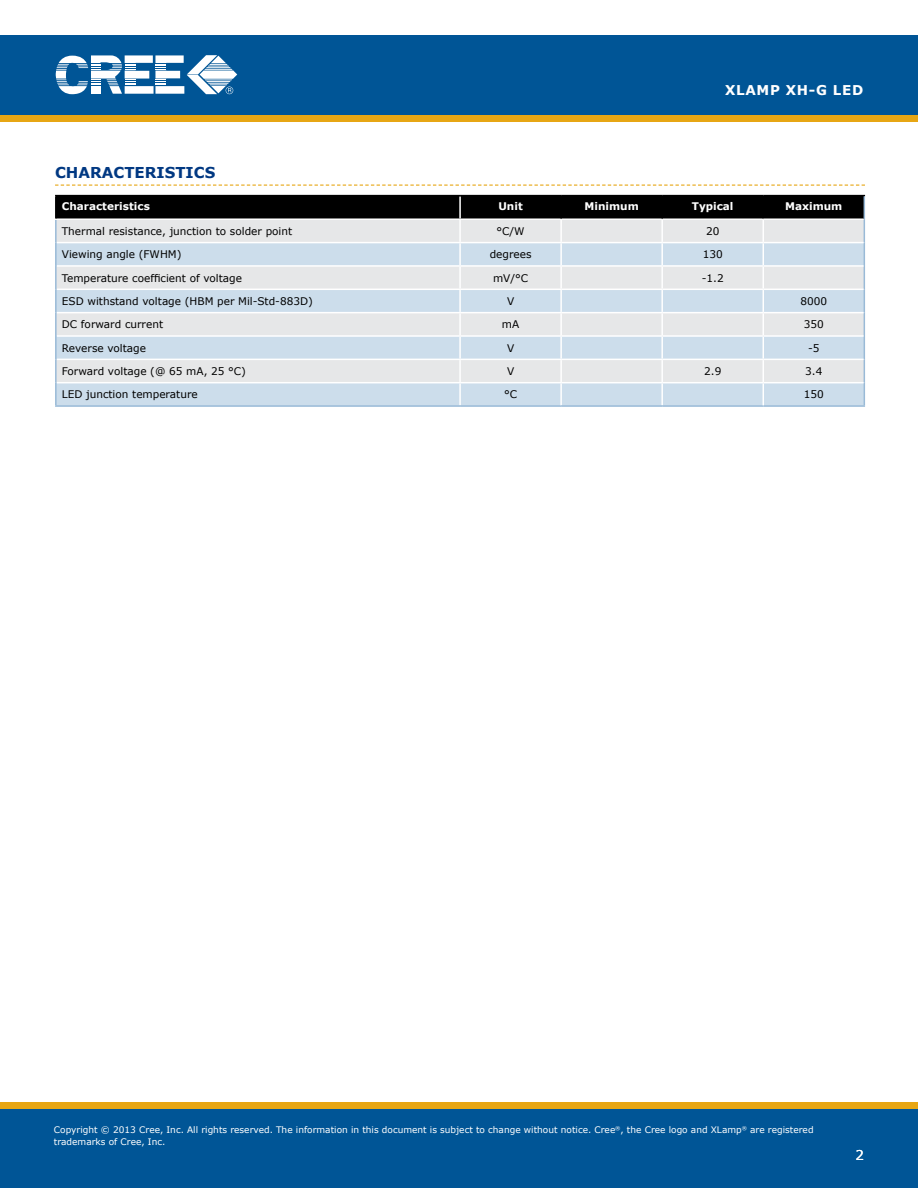
<style>
.page{position:relative;width:918px;height:1188px;background:#fff}
.page>*{position:absolute;margin:0;border:0;box-sizing:border-box;transform-origin:0 0}
.t1{font:700 15px "Verdana";color:#003882}
.t2{font:700 13.5px "Verdana";letter-spacing:.05em;color:#fff}
.t3{font:13.5px "Verdana";color:#fff}
.t4{font:10.5px "Verdana";color:#000}
.t5{font:700 10.5px "Verdana";color:#fff}
.t6{font:9px/12px "Verdana";color:#fff}
</style>
<div class="page">
<div style="left:0;top:115px;width:918px;height:7px;background:#e7a614"></div>
<div style="left:0;top:35px;width:918px;height:80px;background:#005596"></div>
<svg style="left:56px;top:55px;width:181px;height:39px"></svg>
<div style="left:0;top:1108px;width:918px;height:80px;background:#005596"></div>
<div style="left:0;top:1102px;width:918px;height:6px;background:#e7a614"></div>
<svg style="left:55px;top:185px;width:810px;height:1px"></svg>
<hr style="left:55px;top:220px;width:2px;height:23px;background:#99bad7">
<hr style="left:55px;top:243px;width:2px;height:23px;background:#99bad7">
<hr style="left:55px;top:266px;width:2px;height:23px;background:#99bad7">
<hr style="left:55px;top:289px;width:2px;height:24px;background:#99bad7">
<hr style="left:55px;top:313px;width:2px;height:23px;background:#99bad7">
<hr style="left:55px;top:336px;width:2px;height:23px;background:#99bad7">
<hr style="left:55px;top:359px;width:2px;height:24px;background:#99bad7">
<hr style="left:55px;top:383px;width:2px;height:22px;background:#99bad7">
<hr style="left:55px;top:405px;width:405px;height:2px;background:#99bad7">
<hr style="left:460px;top:405px;width:101px;height:2px;background:#99bad7">
<hr style="left:55px;top:195px;width:405px;height:1px;background:#000">
<hr style="left:55px;top:196px;width:2px;height:22px;background:#000">
<hr style="left:460px;top:195px;width:101px;height:1px;background:#000">
<hr style="left:561px;top:195px;width:101px;height:1px;background:#000">
<hr style="left:662px;top:195px;width:101px;height:1px;background:#000">
<hr style="left:561px;top:405px;width:101px;height:2px;background:#99bad7">
<hr style="left:662px;top:405px;width:101px;height:2px;background:#99bad7">
<hr style="left:763px;top:195px;width:102px;height:1px;background:#000">
<hr style="left:763px;top:405px;width:102px;height:2px;background:#99bad7">
<svg style="left:56px;top:196px;width:809px;height:209px;background:#c3cbd1"></svg>
<p class="t2" style="left:725px;top:82px;width:140px">xlamp xH-G led</p>
<h1 class="t1" style="left:55px;top:163px;width:162px">Characteristics</h1>
<p class="t5" style="left:62px;top:199px;width:90px">Characteristics</p>
<p class="t5" style="left:498px;top:199px;width:26px">Unit</p>
<p class="t5" style="left:585px;top:199px;width:56px">Minimum</p>
<p class="t5" style="left:692px;top:199px;width:43px">Typical</p>
<p class="t5" style="left:785px;top:199px;width:59px">Maximum</p>
<p class="t4" style="left:62px;top:224px;width:232px">Thermal resistance, junction to solder point</p>
<p class="t4" style="left:497px;top:224px;width:29px">°C/W</p>
<p class="t4" style="left:706px;top:224px;width:15px">20</p>
<p class="t4" style="left:62px;top:248px;width:121px">Viewing angle (FWHM)</p>
<p class="t4" style="left:490px;top:248px;width:43px">degrees</p>
<p class="t4" style="left:703px;top:248px;width:22px">130</p>
<p class="t4" style="left:62px;top:271px;width:182px">Temperature coefficient of voltage</p>
<p class="t4" style="left:493px;top:271px;width:37px">mV/°C</p>
<p class="t4" style="left:702px;top:271px;width:23px">-1.2</p>
<p class="t4" style="left:62px;top:294px;width:253px">ESD withstand voltage (HBM per Mil-Std-883D)</p>
<p class="t4" style="left:507px;top:294px;width:8px">V</p>
<p class="t4" style="left:800px;top:294px;width:28px">8000</p>
<p class="t4" style="left:62px;top:318px;width:103px">DC forward current</p>
<p class="t4" style="left:502px;top:318px;width:19px">mA</p>
<p class="t4" style="left:804px;top:318px;width:22px">350</p>
<p class="t4" style="left:62px;top:341px;width:86px">Reverse voltage</p>
<p class="t4" style="left:507px;top:341px;width:8px">V</p>
<p class="t4" style="left:808px;top:341px;width:13px">-5</p>
<p class="t4" style="left:62px;top:365px;width:186px">Forward voltage (@ 65 mA, 25 °C)</p>
<p class="t4" style="left:507px;top:365px;width:8px">V</p>
<p class="t4" style="left:704px;top:365px;width:19px">2.9</p>
<p class="t4" style="left:805px;top:365px;width:19px">3.4</p>
<p class="t4" style="left:62px;top:388px;width:137px">LED junction temperature</p>
<p class="t4" style="left:504px;top:388px;width:15px">°C</p>
<p class="t4" style="left:804px;top:388px;width:22px">150</p>
<p class="t6" style="left:54px;top:1124px;width:761px">Copyright © 2013 Cree, Inc. All rights reserved. The information in this document is subject to change without notice. Cree<sup>®</sup>, the Cree logo and XLamp<sup>®</sup> are registered trademarks of Cree, Inc.</p>
<p class="t3" style="left:855px;top:1146px;width:10px">2</p>
</div>
